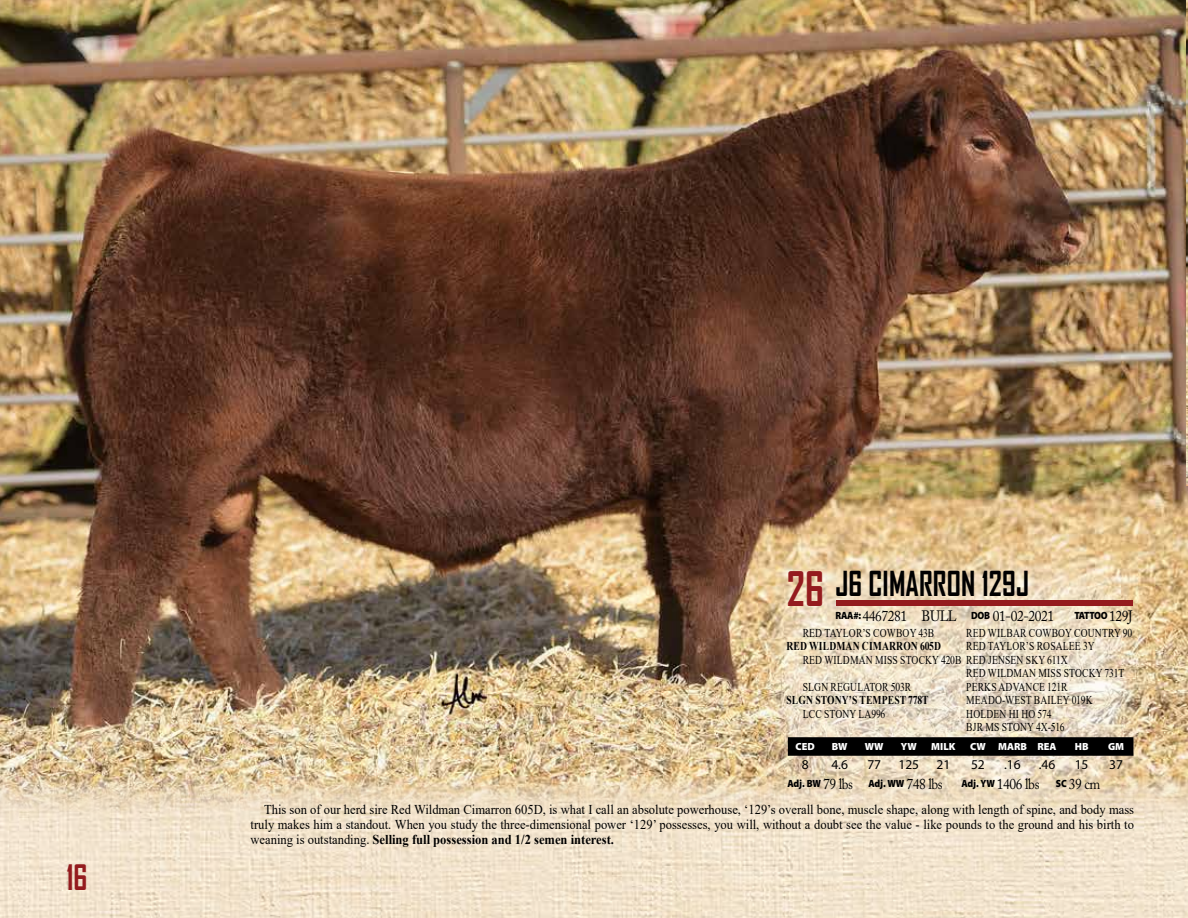
<style>
.page{position:relative;width:1188px;height:918px;background:#fff}
.page>*{position:absolute;margin:0;border:0;box-sizing:border-box;transform-origin:0 0}
.t1{font:700 45.6px "Agency FB";color:#941b1e;scale:.9 1}
.t2{font:700 33.6px "Agency FB";color:#941b1e;scale:.9 1}
.t3{font:700 33px "Agency FB";letter-spacing:.005em;color:#000;scale:.9 1}
.t4{font:15px "Adobe Caslon Pro";letter-spacing:-.03em;color:#000;scale:.9 1}
.t5{font:13.5px/15px "Times New Roman";color:#000;text-align:justify;scale:.93 1}
.t6{font:13.5px "Myriad Pro";color:#000}
.t7{font:12px/13.5px "Times New Roman";letter-spacing:.015em;color:#000;scale:.8 1}
.t8{font:700 12px "Times New Roman";letter-spacing:.015em;color:#000;scale:.8 1}
.t9{font:900 10.5px "Myriad Pro";letter-spacing:-.06em;color:#000;scale:.9 1}
.t10{font:900 10.35px "Myriad Pro";color:#fff}
.s1{font-family:"Myriad Pro";font-weight:900;font-size:10.5px}
.s2{font-family:"Adobe Caslon Pro";font-weight:400;font-size:15px}
.s3{font-weight:700}
</style>
<div class="page">
<img style="left:0;top:824px;width:1188px;height:94px">
<img style="left:0;top:0;width:1188px;height:824px">
<svg style="left:767px;top:555px;width:373px;height:249px"></svg>
<svg style="left:788px;top:737px;width:345px;height:19px"></svg>
<div style="left:836px;top:601px;width:297px;height:5px;background:#941b1e"></div>
<hr style="left:1186px;top:0;width:2px;height:493px;background:#ab8770">
<img style="left:1186px;top:0;width:2px;height:486px">
<h2 class="t2" style="left:66px;top:856px;width:25px">16</h2>
<h1 class="t1" style="left:787px;top:560px;width:43px">26</h1>
<h3 class="t3" style="left:836px;top:563px;width:216px">J6 CIMARRON 129J</h3>
<p class="t4" style="left:836px;top:607px;width:245px"><span class="s1">RAA#:</span> 4467281 BULL <span class="s1">DOB</span> 01-02-2021</p>
<p class="t9" style="left:1074px;top:609px;width:66px">TATTOO <span class="s2">129J</span></p>
<p class="t7" style="left:803px;top:626px;width:166px">RED TAYLOR’S COWBOY 43B</p>
<p class="t7" style="left:966px;top:626px;width:209px">RED WILBAR COWBOY COUNTRY 90</p>
<p class="t8" style="left:786px;top:638px;width:195px">RED WILDMAN CIMARRON 605D</p>
<p class="t7" style="left:966px;top:639px;width:162px">RED TAYLOR’S ROSALEE 3Y</p>
<p class="t7" style="left:803px;top:653px;width:333px">RED WILDMAN MISS STOCKY 420B RED JENSEN SKY 611X</p>
<p class="t7" style="left:966px;top:666px;width:199px">RED WILDMAN MISS STOCKY 731T</p>
<p class="t7" style="left:803px;top:680px;width:137px">SLGN REGULATOR 503R</p>
<p class="t7" style="left:966px;top:680px;width:128px">PERKS ADVANCE 121R</p>
<p class="t8" style="left:786px;top:692px;width:179px">SLGN STONY’S TEMPEST 778T</p>
<p class="t7" style="left:966px;top:693px;width:159px">MEADO-WEST BAILEY 019K</p>
<p class="t7" style="left:803px;top:707px;width:105px">LCC STONY LA996</p>
<p class="t7" style="left:966px;top:707px;width:125px">HOLDEN HI HO 574<br>BJR MS STONY 4X-516</p>
<p class="t10" style="left:796px;top:740px;width:21px">CED</p>
<p class="t10" style="left:832px;top:740px;width:17px">BW</p>
<p class="t10" style="left:865px;top:740px;width:20px">WW</p>
<p class="t10" style="left:901px;top:740px;width:18px">YW</p>
<p class="t10" style="left:931px;top:740px;width:26px">MILK</p>
<p class="t10" style="left:970px;top:740px;width:88px">CW MARB REA</p>
<p class="t10" style="left:1075px;top:740px;width:15px">HB</p>
<p class="t10" style="left:1108px;top:740px;width:18px">GM</p>
<p class="t6" style="left:802px;top:756px;width:8px">8</p>
<p class="t6" style="left:831px;top:756px;width:18px">4.6</p>
<p class="t6" style="left:867px;top:756px;width:15px">77</p>
<p class="t6" style="left:898px;top:756px;width:22px">125</p>
<p class="t6" style="left:936px;top:756px;width:15px">21</p>
<p class="t6" style="left:971px;top:756px;width:15px">52</p>
<p class="t6" style="left:1004px;top:756px;width:18px">.16</p>
<p class="t6" style="left:1039px;top:756px;width:18px">.46</p>
<p class="t6" style="left:1075px;top:756px;width:15px">15</p>
<p class="t6" style="left:1109px;top:756px;width:15px">37</p>
<p class="t4" style="left:787px;top:775px;width:349px"><span class="s1">Adj. BW</span> 79 lbs <span class="s1">Adj. WW</span> 748 lbs <span class="s1">Adj. YW</span> 1406 lbs <span class="s1">SC</span> 39 cm</p>
<p class="t5" style="left:251px;top:801px;width:952px;text-indent:13px">This son of our herd sire Red Wildman Cimarron 605D, is what I call an absolute powerhouse, ‘129’s overall bone, muscle shape, along with length of spine, and body mass truly makes him a standout. When you study the three-dimensional power ‘129’ possesses, you will, without a doubt see the value - like pounds to the ground and his birth to weaning is outstanding. <span class="s3">Selling full possession and 1/2 semen interest.</span></p>
</div>
